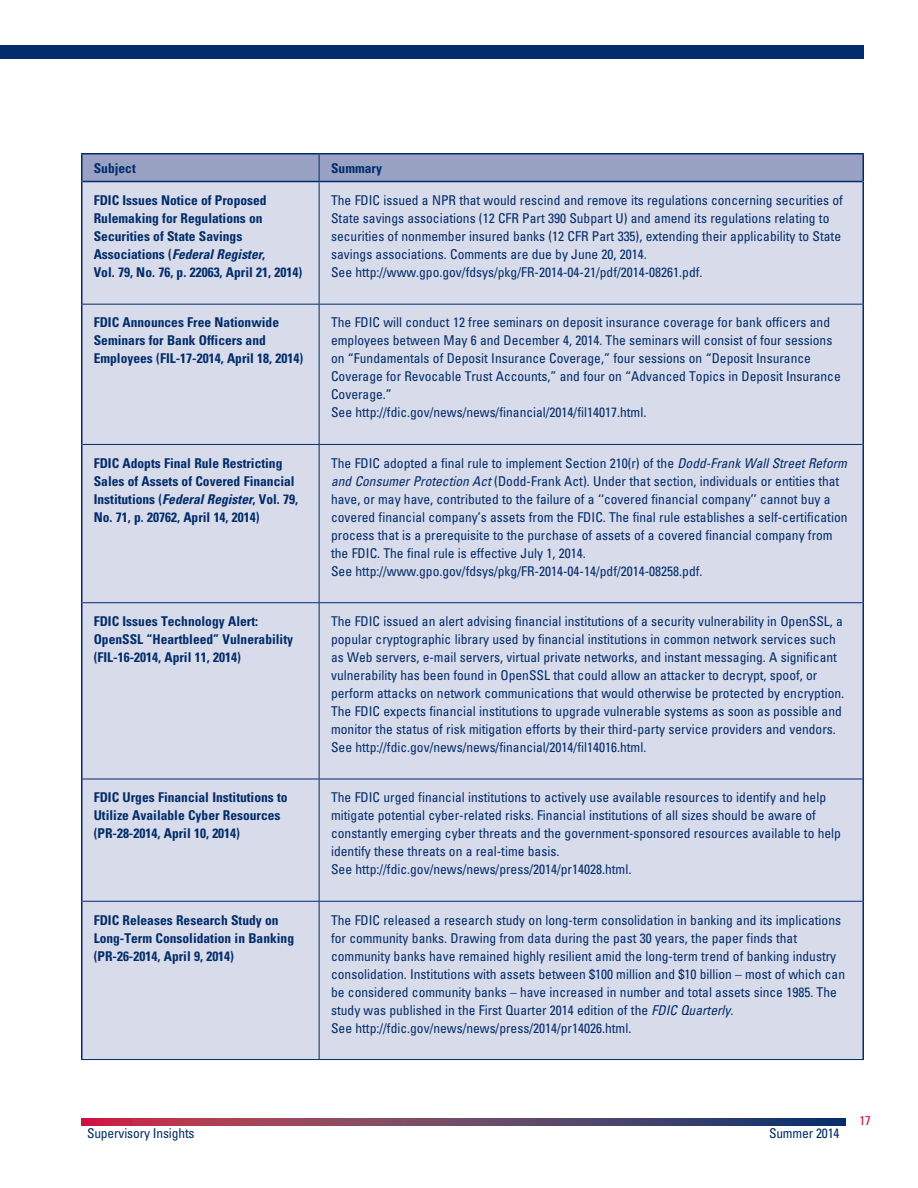
<style>
.page{position:relative;width:918px;height:1188px;background:#fff}
.page>*{position:absolute;margin:0;border:0;box-sizing:border-box;transform-origin:0 0}
.Table_Summary{font:condensed 13.5px/18px "Univers LT Std";color:#002c6b}
.Table_Summary-2{font:700 condensed 13.5px/18px "Univers LT Std";color:#002c6b}
.t1{font:condensed 12.75px "Univers LT Std";color:#d20d44}
.s1{font-style:italic}
</style>
<div class="page">
<div style="left:0;top:45px;width:864px;height:13px;background:#002c6b"></div>
<svg style="left:81px;top:1119px;width:765px;height:6px;background:#6f3f62"></svg>
<div style="left:82px;top:182px;width:780px;height:877px;background:#d8dbe9"></div>
<hr style="left:81px;top:182px;width:1px;height:122px;background:#002c6b">
<hr style="left:862px;top:182px;width:2px;height:122px;background:#002c6b">
<hr style="left:81px;top:304px;width:1px;height:140px;background:#002c6b">
<hr style="left:862px;top:304px;width:2px;height:140px;background:#002c6b">
<hr style="left:81px;top:444px;width:1px;height:159px;background:#002c6b">
<hr style="left:862px;top:444px;width:2px;height:159px;background:#002c6b">
<hr style="left:81px;top:603px;width:1px;height:176px;background:#002c6b">
<hr style="left:862px;top:603px;width:2px;height:176px;background:#002c6b">
<hr style="left:81px;top:779px;width:1px;height:122px;background:#002c6b">
<hr style="left:862px;top:779px;width:2px;height:122px;background:#002c6b">
<hr style="left:81px;top:901px;width:1px;height:158px;background:#002c6b">
<hr style="left:862px;top:901px;width:2px;height:158px;background:#002c6b">
<hr style="left:319px;top:182px;width:1px;height:122px;background:#002c6b">
<hr style="left:82px;top:304px;width:237px;height:1px;background:#002c6b">
<hr style="left:319px;top:304px;width:543px;height:1px;background:#002c6b">
<hr style="left:319px;top:305px;width:1px;height:139px;background:#002c6b">
<hr style="left:82px;top:444px;width:237px;height:1px;background:#002c6b">
<hr style="left:319px;top:444px;width:543px;height:1px;background:#002c6b">
<hr style="left:319px;top:445px;width:1px;height:157px;background:#002c6b">
<hr style="left:82px;top:602px;width:237px;height:1px;background:#002c6b">
<hr style="left:319px;top:602px;width:543px;height:1px;background:#002c6b">
<hr style="left:319px;top:603px;width:1px;height:176px;background:#002c6b">
<hr style="left:82px;top:779px;width:237px;height:1px;background:#002c6b">
<hr style="left:319px;top:779px;width:543px;height:1px;background:#002c6b">
<hr style="left:319px;top:779px;width:1px;height:122px;background:#002c6b">
<hr style="left:82px;top:901px;width:237px;height:1px;background:#002c6b">
<hr style="left:319px;top:901px;width:543px;height:1px;background:#002c6b">
<hr style="left:319px;top:902px;width:1px;height:157px;background:#002c6b">
<hr style="left:81px;top:1059px;width:238px;height:1px;background:#002c6b">
<hr style="left:319px;top:1059px;width:545px;height:1px;background:#002c6b">
<hr style="left:81px;top:153px;width:238px;height:1px;background:#002c6b">
<svg style="left:81px;top:154px;width:781px;height:28px;background:#959ec1"></svg>
<hr style="left:319px;top:153px;width:545px;height:1px;background:#002c6b">
<hr style="left:862px;top:154px;width:2px;height:28px;background:#002c6b">
<hr style="left:82px;top:181px;width:237px;height:1px;background:#002c6b">
<hr style="left:319px;top:181px;width:543px;height:1px;background:#002c6b">
<p class="Table_Summary-2" style="left:94px;top:159px;width:44px">Subject</p>
<p class="Table_Summary-2" style="left:331px;top:159px;width:52px">Summary</p>
<p class="Table_Summary-2" style="left:94px;top:191px;width:210px">FDIC Issues Notice of Proposed<br>Rulemaking for Regulations on<br>Securities of State Savings<br>Associations (<span class="s1">Federal Register</span>,<br>Vol. 79, No. 76, p. 22063, April 21, 2014)</p>
<p class="Table_Summary" style="left:331px;top:191px;width:513px">The FDIC issued a NPR that would rescind and remove its regulations concerning securities of State savings associations (12 CFR Part 390 Subpart U) and amend its regulations relating to securities of nonmember insured banks (12 CFR Part 335), extending their applicability to State savings associations. Comments are due by June 20, 2014.<br>See http://www.gpo.gov/fdsys/pkg/FR-2014-04-21/pdf/2014-08261.pdf.</p>
<p class="Table_Summary-2" style="left:94px;top:314px;width:211px">FDIC Announces Free Nationwide<br>Seminars for Bank Officers and<br>Employees (FIL-17-2014, April 18, 2014)</p>
<p class="Table_Summary" style="left:331px;top:313px;width:511px">The FDIC will conduct 12 free seminars on deposit insurance coverage for bank officers and employees between May 6 and December 4, 2014. The seminars will consist of four sessions on “Fundamentals of Deposit Insurance Coverage,” four sessions on “Deposit Insurance Coverage for Revocable Trust Accounts,” and four on “Advanced Topics in Deposit Insurance Coverage.”<br>See http://fdic.gov/news/news/financial/2014/fil14017.html.</p>
<p class="Table_Summary-2" style="left:94px;top:454px;width:206px">FDIC Adopts Final Rule Restricting Sales of Assets of Covered Financial Institutions (<span class="s1">Federal Register</span>, Vol. 79, No. 71, p. 20762, April 14, 2014)</p>
<p class="Table_Summary" style="left:331px;top:454px;width:518px">The FDIC adopted a final rule to implement Section 210(r) of the <span class="s1">Dodd-Frank Wall Street Reform and Consumer Protection Act</span> (Dodd-Frank Act). Under that section, individuals or entities that have, or may have, contributed to the failure of a ‘‘covered financial company’’ cannot buy a covered financial company’s assets from the FDIC. The final rule establishes a self-certification process that is a prerequisite to the purchase of assets of a covered financial company from the FDIC. The final rule is effective July 1, 2014.<br>See http://www.gpo.gov/fdsys/pkg/FR-2014-04-14/pdf/2014-08258.pdf.</p>
<p class="Table_Summary-2" style="left:94px;top:612px;width:201px">FDIC Issues Technology Alert:<br>OpenSSL “Heartbleed” Vulnerability (FIL-16-2014, April 11, 2014)</p>
<p class="Table_Summary" style="left:331px;top:612px;width:515px">The FDIC issued an alert advising financial institutions of a security vulnerability in OpenSSL, a popular cryptographic library used by financial institutions in common network services such as Web servers, e-mail servers, virtual private networks, and instant messaging. A significant vulnerability has been found in OpenSSL that could allow an attacker to decrypt, spoof, or perform attacks on network communications that would otherwise be protected by encryption.<br>The FDIC expects financial institutions to upgrade vulnerable systems as soon as possible and monitor the status of risk mitigation efforts by their third-party service providers and vendors.<br>See http://fdic.gov/news/news/financial/2014/fil14016.html.</p>
<p class="Table_Summary-2" style="left:94px;top:788px;width:195px">FDIC Urges Financial Institutions to<br>Utilize Available Cyber Resources (PR-28-2014, April 10, 2014)</p>
<p class="Table_Summary" style="left:331px;top:788px;width:511px">The FDIC urged financial institutions to actively use available resources to identify and help mitigate potential cyber-related risks. Financial institutions of all sizes should be aware of constantly emerging cyber threats and the government-sponsored resources available to help identify these threats on a real-time basis.<br>See http://fdic.gov/news/news/press/2014/pr14028.html.</p>
<p class="Table_Summary-2" style="left:94px;top:911px;width:202px">FDIC Releases Research Study on<br>Long-Term Consolidation in Banking (PR-26-2014, April 9, 2014)</p>
<p class="Table_Summary" style="left:331px;top:911px;width:515px">The FDIC released a research study on long-term consolidation in banking and its implications for community banks. Drawing from data during the past 30 years, the paper finds that community banks have remained highly resilient amid the long-term trend of banking industry consolidation. Institutions with assets between $100 million and $10 billion – most of which can be considered community banks – have increased in number and total assets since 1985. The study was published in the First Quarter 2014 edition of the <span class="s1">FDIC Quarterly</span>.<br>See http://fdic.gov/news/news/press/2014/pr14026.html.</p>
<p class="Table_Summary" style="left:87px;top:1124px;width:109px">Supervisory Insights</p>
<p class="Table_Summary" style="left:769px;top:1124px;width:72px">Summer 2014</p>
<p class="t1" style="left:860px;top:1112px;width:13px">17</p>
</div>
